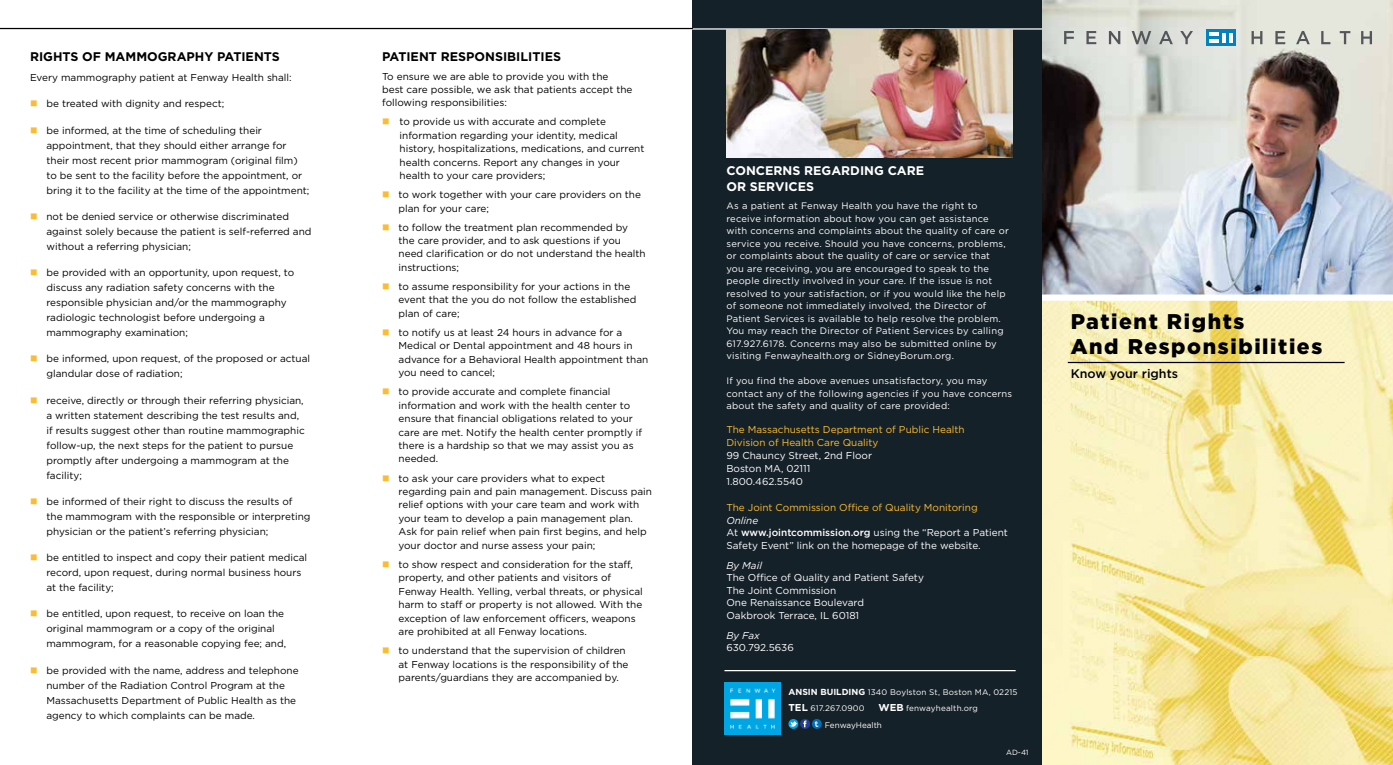
<style>
.page{position:relative;width:1393px;height:765px;background:#fff}
.page>*{position:absolute;margin:0;border:0;box-sizing:border-box;transform-origin:0 0}
.t1{font:900 21.25px/24.4px "Gotham";letter-spacing:.075em;color:#000}
.t2{font:700 12.5px "Gotham";color:#000}
.t3{font:700 12.5px/16.2px "Gotham";color:#fff}
.t4{font:500 12.5px "Gotham";color:#000}
.t5{font:10px/13.5px "Gotham";color:#000}
.t6{font:10px/12.5px "Gotham";color:#fff}
.t7{font:10px/13.1px "Gotham";color:#fdbb30}
.t8{font:italic 10px "Gotham";color:#fff}
.t9{font:9.38px/12.5px "Gotham";letter-spacing:.025em;color:#fff}
.t10{font:8.12px/16.2px "Gotham";letter-spacing:.02em;color:#fff}
.t11{font:8.12px/16.2px "Gotham";color:#fff}
.t12{font:7.5px "Gotham";color:#fff}
.s1{color:#fdbb30}
.s2{font-style:italic}
.s3{font-weight:500}
.s4{font-weight:700;font-size:8.75px}
.s5{font-weight:700;font-size:10px}
</style>
<div class="page">
<img style="left:1042px;top:301px;width:351px;height:464px">
<img style="left:1042px;top:0;width:351px;height:295px">
<div style="left:693px;top:0;width:349px;height:765px;background:#152128"></div>
<hr style="left:1068px;top:362px;width:276px;height:1px;background:#000">
<hr style="left:676px;top:28px;width:366px;height:2px;background:#fff">
<hr style="left:0;top:28px;width:693px;height:1px;background:#000">
<svg style="left:1251px;top:31px;width:11px;height:13px"></svg>
<svg style="left:1275px;top:31px;width:10px;height:13px"></svg>
<svg style="left:1296px;top:31px;width:14px;height:13px"></svg>
<svg style="left:1321px;top:31px;width:9px;height:13px"></svg>
<svg style="left:1339px;top:31px;width:11px;height:13px"></svg>
<svg style="left:1361px;top:31px;width:11px;height:13px"></svg>
<svg style="left:1064px;top:31px;width:10px;height:13px"></svg>
<svg style="left:1086px;top:31px;width:10px;height:13px"></svg>
<svg style="left:1109px;top:31px;width:11px;height:13px"></svg>
<svg style="left:1131px;top:31px;width:20px;height:13px"></svg>
<svg style="left:1159px;top:31px;width:14px;height:13px"></svg>
<svg style="left:1180px;top:31px;width:13px;height:13px"></svg>
<div style="left:1206px;top:30px;width:29px;height:16px;background:#0083c1"></div>
<svg style="left:1209px;top:33px;width:10px;height:3px"></svg>
<hr style="left:1209px;top:39px;width:10px;height:4px;background:#fff">
<hr style="left:1222px;top:33px;width:4px;height:10px;background:#fff">
<svg style="left:1229px;top:33px;width:3px;height:10px"></svg>
<img style="left:724px;top:682px;width:57px;height:52px">
<hr style="left:724px;top:670px;width:291px;height:1px;background:#fff">
<svg style="left:788px;top:719px;width:10px;height:10px"></svg>
<svg style="left:789px;top:721px;width:8px;height:6px"></svg>
<svg style="left:800px;top:719px;width:10px;height:10px"></svg>
<svg style="left:803px;top:720px;width:3px;height:7px"></svg>
<svg style="left:812px;top:719px;width:10px;height:10px"></svg>
<svg style="left:815px;top:721px;width:3px;height:6px"></svg>
<img style="left:727px;top:30px;width:285px;height:128px">
<p class="t2" style="left:30px;top:49px;width:251px">RIGHTS OF MAMMOGRAPHY PATIENTS</p>
<p class="t5" style="left:30px;top:71px;width:263px">Every mammography patient at Fenway Health shall:</p>
<p class="t5" style="left:30px;top:97px;width:196px"><span class="s1">■</span> be treated with dignity and respect;</p>
<p class="t5" style="left:46px;top:122px;width:264px;line-height:15px;text-indent:-16px"><span class="s1">■</span> be informed, at the time of scheduling their appointment, that they should either arrange for their most recent prior mammogram (original film) to be sent to the facility before the appointment, or bring it to the facility at the time of the appointment;</p>
<p class="t5" style="left:46px;top:209px;width:267px;line-height:15px;text-indent:-16px"><span class="s1">■</span> not be denied service or otherwise discriminated against solely because the patient is self-referred and without a referring physician;</p>
<p class="t5" style="left:46px;top:265px;width:249px;line-height:15px;text-indent:-16px"><span class="s1">■</span> be provided with an opportunity, upon request, to discuss any radiation safety concerns with the responsible physician and/or the mammography radiologic technologist before undergoing a mammography examination;</p>
<p class="t5" style="left:46px;top:351px;width:265px;line-height:15px;text-indent:-16px"><span class="s1">■</span> be informed, upon request, of the proposed or actual glandular dose of radiation;</p>
<p class="t5" style="left:46px;top:392px;width:260px;line-height:15px;text-indent:-16px"><span class="s1">■</span> receive, directly or through their referring physician, a written statement describing the test results and, if results suggest other than routine mammographic follow-up, the next steps for the patient to pursue promptly after undergoing a mammogram at the facility;</p>
<p class="t5" style="left:46px;top:494px;width:266px;line-height:15px;text-indent:-16px"><span class="s1">■</span> be informed of their right to discuss the results of the mammogram with the responsible or interpreting physician or the patient’s referring physician;</p>
<p class="t5" style="left:46px;top:550px;width:262px;line-height:15px;text-indent:-16px"><span class="s1">■</span> be entitled to inspect and copy their patient medical record, upon request, during normal business hours at the facility;</p>
<p class="t5" style="left:46px;top:606px;width:241px;line-height:15px;text-indent:-16px"><span class="s1">■</span> be entitled, upon request, to receive on loan the original mammogram or a copy of the original mammogram, for a reasonable copying fee; and,</p>
<p class="t5" style="left:46px;top:662px;width:254px;line-height:15px;text-indent:-16px"><span class="s1">■</span> be provided with the name, address and telephone number of the Radiation Control Program at the Massachusetts Department of Public Health as the agency to which complaints can be made.</p>
<p class="t2" style="left:382px;top:49px;width:180px">PATIENT RESPONSIBILITIES</p>
<p class="t5" style="left:382px;top:70px;width:252px;line-height:12.5px">To ensure we are able to provide you with the<br>best care possible, we ask that patients accept the</p>
<p class="t5" style="left:382px;top:96px;width:126px">following responsibilities:</p>
<p class="t5" style="left:400px;top:115px;width:246px;text-indent:-17px"><span class="s1">■</span> to provide us with accurate and complete information regarding your identity, medical history, hospitalizations, medications, and current health concerns. Report any changes in your health to your care providers;</p>
<p class="t5" style="left:399px;top:188px;width:244px;text-indent:-16px"><span class="s1">■</span> to work together with your care providers on the plan for your care;</p>
<p class="t5" style="left:399px;top:220px;width:249px;text-indent:-16px"><span class="s1">■</span> to follow the treatment plan recommended by the care provider, and to ask questions if you need clarification or do not understand the health instructions;</p>
<p class="t5" style="left:399px;top:279px;width:239px;text-indent:-16px"><span class="s1">■</span> to assume responsibility for your actions in the event that the you do not follow the established plan of care;</p>
<p class="t5" style="left:399px;top:325px;width:251px;text-indent:-16px"><span class="s1">■</span> to notify us at least 24 hours in advance for a Medical or Dental appointment and 48 hours in advance for a Behavioral Health appointment than you need to cancel;</p>
<p class="t5" style="left:399px;top:385px;width:245px;text-indent:-16px"><span class="s1">■</span> to provide accurate and complete financial information and work with the health center to ensure that financial obligations related to your care are met. Notify the health center promptly if there is a hardship so that we may assist you as needed.</p>
<p class="t5" style="left:399px;top:471px;width:255px;text-indent:-16px"><span class="s1">■</span> to ask your care providers what to expect regarding pain and pain management. Discuss pain relief options with your care team and work with your team to develop a pain management plan.<br>Ask for pain relief when pain first begins, and help your doctor and nurse assess your pain;</p>
<p class="t5" style="left:399px;top:557px;width:246px;text-indent:-16px"><span class="s1">■</span> to show respect and consideration for the staff, property, and other patients and visitors of Fenway Health. Yelling, verbal threats, or physical harm to staff or property is not allowed. With the exception of law enforcement officers, weapons are prohibited at all Fenway locations.</p>
<p class="t5" style="left:399px;top:644px;width:231px;text-indent:-16px"><span class="s1">■</span> to understand that the supervision of children at Fenway locations is the responsibility of the parents/guardians they are accompanied by.</p>
<p class="t3" style="left:726px;top:162px;width:199px">CONCERNS REGARDING CARE<br>OR SERVICES</p>
<p class="t9" style="left:726px;top:200px;width:284px">As a patient at Fenway Health you have the right to receive information about how you can get assistance with concerns and complaints about the quality of care or service you receive. Should you have concerns, problems, or complaints about the quality of care or service that you are receiving, you are encouraged to speak to the people directly involved in your care. If the issue is not resolved to your satisfaction, or if you would like the help of someone not immediately involved, the Director of Patient Services is available to help resolve the problem.<br>You may reach the Director of Patient Services by calling 617.927.6178. Concerns may also be submitted online by visiting Fenwayhealth.org or SidneyBorum.org.</p>
<p class="t9" style="left:726px;top:375px;width:287px">If you find the above avenues unsatisfactory, you may contact any of the following agencies if you have concerns about the safety and quality of care provided:</p>
<p class="t7" style="left:726px;top:422px;width:240px">The Massachusetts Department of Public Health<br>Division of Health Care Quality</p>
<p class="t6" style="left:726px;top:448px;width:147px;line-height:13.1px">99 Chauncy Street, 2nd Floor<br>Boston MA, 02111<br>1.800.462.5540</p>
<p class="t7" style="left:726px;top:501px;width:253px">The Joint Commission Office of Quality Monitoring</p>
<p class="t6" style="left:726px;top:514px;width:283px"><span class="s2">Online<br></span>At <span class="s3">www.jointcommission.org</span> using the “Report a Patient<br>Safety Event” link on the homepage of the website.</p>
<p class="t8" style="left:726px;top:559px;width:37px">By Mail</p>
<p class="t6" style="left:726px;top:571px;width:199px">The Office of Quality and Patient Safety<br>The Joint Commission<br>One Renaissance Boulevard<br>Oakbrook Terrace, IL 60181</p>
<p class="t8" style="left:726px;top:629px;width:35px">By Fax</p>
<p class="t6" style="left:726px;top:641px;width:69px">630.792.5636</p>
<p class="t10" style="left:788px;top:684px;width:230px"><span class="s4">ANSIN BUILDING</span> 1340 Boylston St, Boston MA, 02215<br><span class="s5">TEL</span> 617.267.0900</p>
<p class="t11" style="left:825px;top:700px;width:155px;text-indent:54px"><span class="s5">WEB</span> fenwayhealth.org<br>FenwayHealth</p>
<p class="t12" style="left:1006px;top:747px;width:24px">AD-41</p>
<h1 class="t1" style="left:1070px;top:309px;width:253px">Patient Rights<br>And Responsibilities</h1>
<p class="t4" style="left:1070px;top:366px;width:109px">Know your rights</p>
</div>
